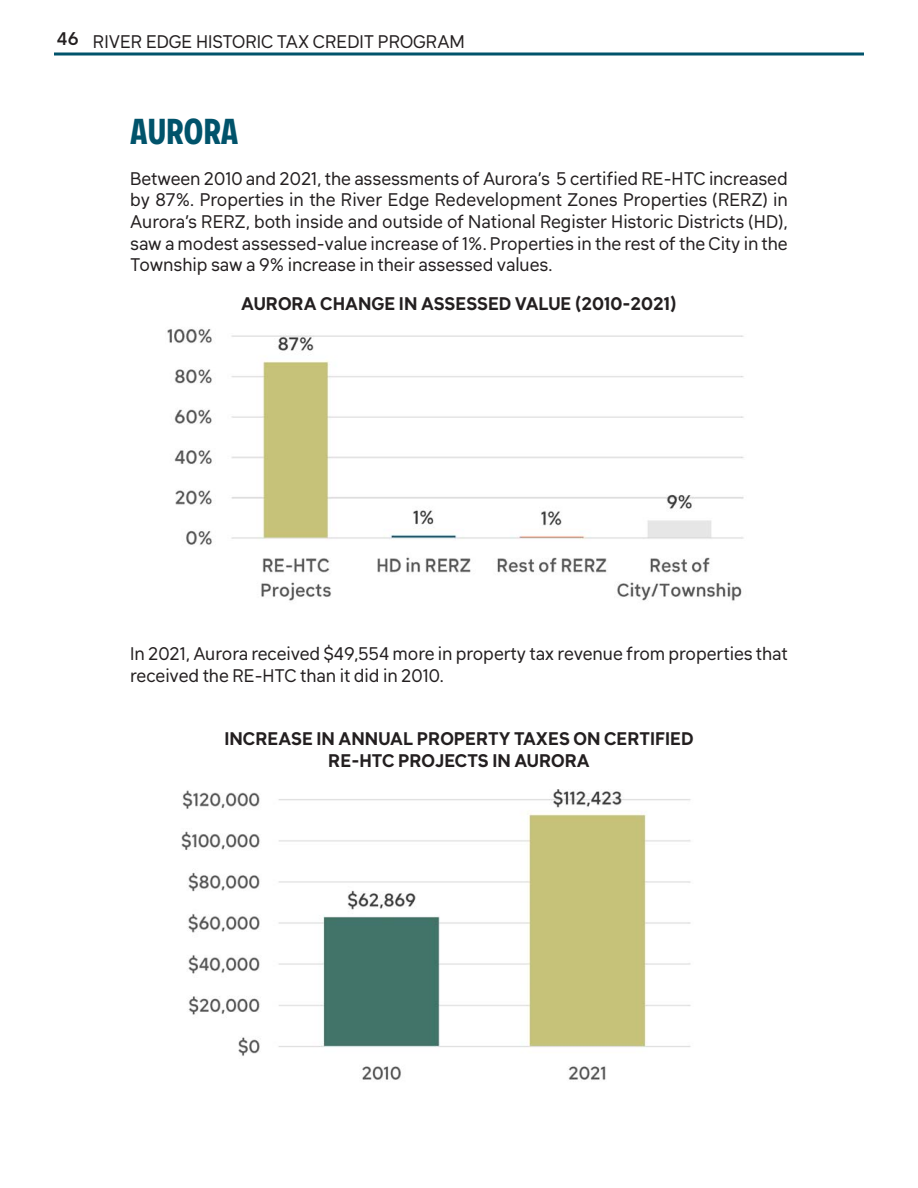
<style>
.page{position:relative;width:918px;height:1188px;background:#fff}
.page>*{position:absolute;margin:0;border:0;box-sizing:border-box;transform-origin:0 0}
.t1{font:600 36px "Laguna Vintage Con";color:#01536b}
.Paragraph_Style_1{font:18px/21.6px "Klima";color:#231f20;text-align:justify}
.t2{font:700 18px/21.6px "Klima";color:#231f20;text-align:center}
.s1{font-weight:500}
</style>
<div class="page">
<img style="left:167px;top:328px;width:577px;height:273px">
<img style="left:181px;top:789px;width:510px;height:291px">
<svg style="left:54px;top:52px;width:810px;height:4px;background:#407d8f"></svg>
<p class="Paragraph_Style_1" style="left:57px;top:29px;width:409px"><span class="s1">46</span> RIVER EDGE HISTORIC TAX CREDIT PROGRAM</p>
<p class="t1" style="left:130px;top:110px;width:110px">AURORA</p>
<p class="Paragraph_Style_1" style="left:130px;top:166px;width:659px">Between 2010 and 2021, the assessments of Aurora’s 5 certified RE-HTC increased by 87%. Properties in the River Edge Redevelopment Zones Properties (RERZ) in Aurora’s RERZ, both inside and outside of National Register Historic Districts (HD), saw a modest assessed-value increase of 1%. Properties in the rest of the City in the Township saw a 9% increase in their assessed values.</p>
<p class="t2" style="left:241px;top:291px;width:437px">AURORA CHANGE IN ASSESSED VALUE (2010-2021)</p>
<p class="Paragraph_Style_1" style="left:130px;top:641px;width:659px">In 2021, Aurora received $49,554 more in property tax revenue from properties that received the RE-HTC than it did in 2010.</p>
<p class="t2" style="left:224px;top:727px;width:471px">INCREASE IN ANNUAL PROPERTY TAXES ON CERTIFIED<br>RE-HTC PROJECTS IN AURORA</p>
</div>
